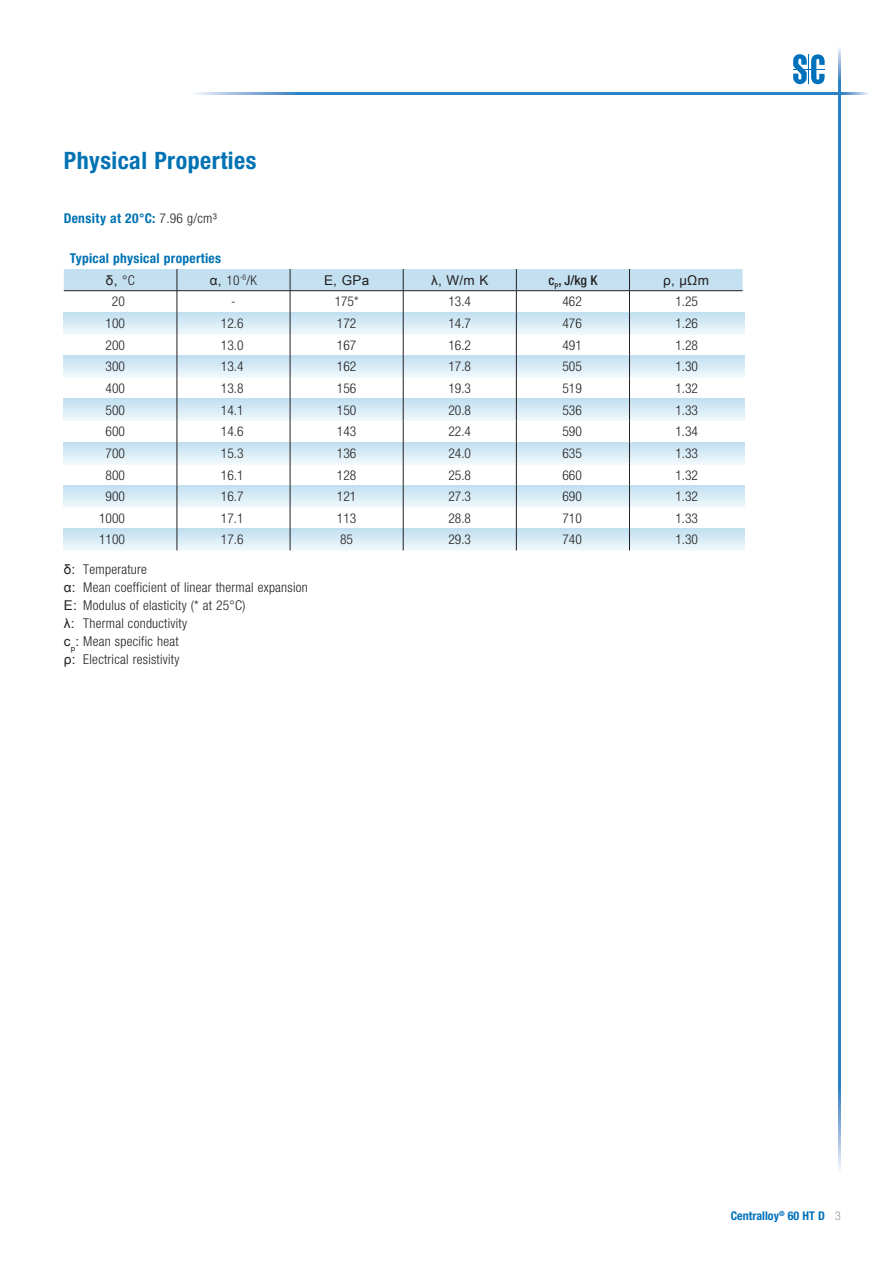
<style>
.page{position:relative;width:893px;height:1263px;background:#fff}
.page>*{position:absolute;margin:0;border:0;box-sizing:border-box;transform-origin:0 0}
.t1{font:700 condensed 24px "Helvetica Neue LT Std";letter-spacing:.02em;color:#0072b3}
.t2{font:300 condensed 13.5px/18px "Helvetica Neue LT Std";letter-spacing:.02em;color:#231f20}
.t3{font:700 condensed 13.5px "Helvetica Neue LT Std";letter-spacing:.02em;color:#0072b3}
.t4{font:13.5px "Arial Unicode MS";letter-spacing:.02em;color:#231f20}
.t5{font:500 condensed 13.5px "Helvetica Neue LT Std";color:#231f20}
.t6{font:700 condensed 12px "Helvetica Neue";color:#0071bb}
.t7{font:300 condensed 12px "Helvetica Neue";color:#939598}
.s1{font-weight:300;color:#231f20}
.s2{font-family:"Helvetica Neue LT Std";font-weight:300;font-stretch:condensed}
.s3{font-family:"Arial Unicode MS";font-weight:400;font-stretch:normal}
</style>
<div class="page">
<svg style="left:793px;top:54px;width:32px;height:30px"></svg>
<hr style="left:300px;top:92px;width:551px;height:3px;background:#2882c5">
<svg style="left:843px;top:92px;width:25px;height:3px"></svg>
<svg style="left:195px;top:92px;width:105px;height:3px"></svg>
<hr style="left:839px;top:81px;width:2px;height:1006px;background:#2882c5">
<svg style="left:839px;top:47px;width:2px;height:34px"></svg>
<svg style="left:839px;top:1087px;width:2px;height:83px"></svg>
<svg style="left:64px;top:269px;width:679px;height:281px"></svg>
<hr style="left:64px;top:290px;width:113px;height:1px;background:#231f20">
<hr style="left:177px;top:290px;width:113px;height:1px;background:#231f20">
<hr style="left:290px;top:290px;width:113px;height:1px;background:#231f20">
<hr style="left:403px;top:290px;width:113px;height:1px;background:#231f20">
<hr style="left:516px;top:290px;width:113px;height:1px;background:#231f20">
<hr style="left:629px;top:290px;width:114px;height:1px;background:#231f20">
<h1 class="t1" style="left:64px;top:145px;width:194px">Physical Properties</h1>
<p class="t3" style="left:64px;top:210px;width:155px">Density at 20°C: <span class="s1">7.96 g/cm³</span></p>
<p class="t3" style="left:70px;top:250px;width:153px">Typical physical properties</p>
<p class="t4" style="left:106px;top:270px;width:30px">δ, <span class="s2">°C</span></p>
<p class="t2" style="left:210px;top:271px;width:49px"><span class="s3">α,</span> 10<sup>-6</sup>/K</p>
<p class="t4" style="left:324px;top:270px;width:47px">E, GPa</p>
<p class="t4" style="left:431px;top:270px;width:59px">λ, W/m K</p>
<p class="t5" style="left:548px;top:272px;width:50px">c<sub>P</sub>, J/kg K</p>
<p class="t4" style="left:663px;top:270px;width:47px">ρ, μΩm</p>
<p class="t2" style="left:112px;top:292px;width:15px">20</p>
<p class="t2" style="left:231px;top:292px;width:6px">-</p>
<p class="t2" style="left:335px;top:292px;width:25px">175*</p>
<p class="t2" style="left:448px;top:292px;width:24px">13.4</p>
<p class="t2" style="left:562px;top:292px;width:21px">462</p>
<p class="t2" style="left:675px;top:292px;width:24px">1.25</p>
<p class="t2" style="left:106px;top:314px;width:21px">100</p>
<p class="t2" style="left:221px;top:314px;width:24px">12.6</p>
<p class="t2" style="left:337px;top:314px;width:21px">172</p>
<p class="t2" style="left:448px;top:314px;width:24px">14.7</p>
<p class="t2" style="left:562px;top:314px;width:21px">476</p>
<p class="t2" style="left:675px;top:314px;width:24px">1.26</p>
<p class="t2" style="left:106px;top:336px;width:21px">200</p>
<p class="t2" style="left:221px;top:336px;width:24px">13.0</p>
<p class="t2" style="left:337px;top:336px;width:21px">167</p>
<p class="t2" style="left:448px;top:336px;width:24px">16.2</p>
<p class="t2" style="left:562px;top:336px;width:21px">491</p>
<p class="t2" style="left:675px;top:336px;width:24px">1.28</p>
<p class="t2" style="left:106px;top:357px;width:21px">300</p>
<p class="t2" style="left:221px;top:357px;width:24px">13.4</p>
<p class="t2" style="left:337px;top:357px;width:21px">162</p>
<p class="t2" style="left:448px;top:357px;width:24px">17.8</p>
<p class="t2" style="left:562px;top:357px;width:21px">505</p>
<p class="t2" style="left:675px;top:357px;width:24px">1.30</p>
<p class="t2" style="left:106px;top:379px;width:21px">400</p>
<p class="t2" style="left:221px;top:379px;width:24px">13.8</p>
<p class="t2" style="left:337px;top:379px;width:21px">156</p>
<p class="t2" style="left:448px;top:379px;width:24px">19.3</p>
<p class="t2" style="left:562px;top:379px;width:21px">519</p>
<p class="t2" style="left:675px;top:379px;width:24px">1.32</p>
<p class="t2" style="left:106px;top:401px;width:21px">500</p>
<p class="t2" style="left:221px;top:401px;width:24px">14.1</p>
<p class="t2" style="left:337px;top:401px;width:21px">150</p>
<p class="t2" style="left:448px;top:401px;width:24px">20.8</p>
<p class="t2" style="left:562px;top:401px;width:21px">536</p>
<p class="t2" style="left:675px;top:401px;width:24px">1.33</p>
<p class="t2" style="left:106px;top:422px;width:21px">600</p>
<p class="t2" style="left:221px;top:422px;width:24px">14.6</p>
<p class="t2" style="left:337px;top:422px;width:21px">143</p>
<p class="t2" style="left:448px;top:422px;width:24px">22.4</p>
<p class="t2" style="left:562px;top:422px;width:21px">590</p>
<p class="t2" style="left:675px;top:422px;width:24px">1.34</p>
<p class="t2" style="left:106px;top:444px;width:21px">700</p>
<p class="t2" style="left:221px;top:444px;width:24px">15.3</p>
<p class="t2" style="left:337px;top:444px;width:21px">136</p>
<p class="t2" style="left:448px;top:444px;width:24px">24.0</p>
<p class="t2" style="left:562px;top:444px;width:21px">635</p>
<p class="t2" style="left:675px;top:444px;width:24px">1.33</p>
<p class="t2" style="left:106px;top:466px;width:21px">800</p>
<p class="t2" style="left:221px;top:466px;width:24px">16.1</p>
<p class="t2" style="left:337px;top:466px;width:21px">128</p>
<p class="t2" style="left:448px;top:466px;width:24px">25.8</p>
<p class="t2" style="left:562px;top:466px;width:21px">660</p>
<p class="t2" style="left:675px;top:466px;width:24px">1.32</p>
<p class="t2" style="left:106px;top:487px;width:21px">900</p>
<p class="t2" style="left:221px;top:487px;width:24px">16.7</p>
<p class="t2" style="left:337px;top:487px;width:21px">121</p>
<p class="t2" style="left:448px;top:487px;width:24px">27.3</p>
<p class="t2" style="left:562px;top:487px;width:21px">690</p>
<p class="t2" style="left:675px;top:487px;width:24px">1.32</p>
<p class="t2" style="left:99px;top:509px;width:27px">1000</p>
<p class="t2" style="left:221px;top:509px;width:24px">17.1</p>
<p class="t2" style="left:337px;top:509px;width:21px">113</p>
<p class="t2" style="left:448px;top:509px;width:24px">28.8</p>
<p class="t2" style="left:562px;top:509px;width:21px">710</p>
<p class="t2" style="left:675px;top:509px;width:24px">1.33</p>
<p class="t2" style="left:99px;top:530px;width:27px">1100</p>
<p class="t2" style="left:221px;top:530px;width:24px">17.6</p>
<p class="t2" style="left:340px;top:530px;width:14px">85</p>
<p class="t2" style="left:448px;top:530px;width:24px">29.3</p>
<p class="t2" style="left:562px;top:530px;width:21px">740</p>
<p class="t2" style="left:675px;top:530px;width:24px">1.30</p>
<p class="t2" style="left:64px;top:560px;width:246px"><span class="s3">δ:</span> Temperature<br><span class="s3">α:</span> Mean coefficient of linear thermal expansion<br><span class="s3">E:</span> Modulus of elasticity (* at 25°C)<br><span class="s3">λ:</span> Thermal conductivity<br><span class="s3">c</span><sub>p</sub><span class="s3">:</span> Mean specific heat<br><span class="s3">ρ:</span> Electrical resistivity</p>
<p class="t6" style="left:731px;top:1208px;width:96px">Centralloy<sup>®</sup> 60 HT D</p>
<p class="t7" style="left:835px;top:1209px;width:7px">3</p>
</div>
